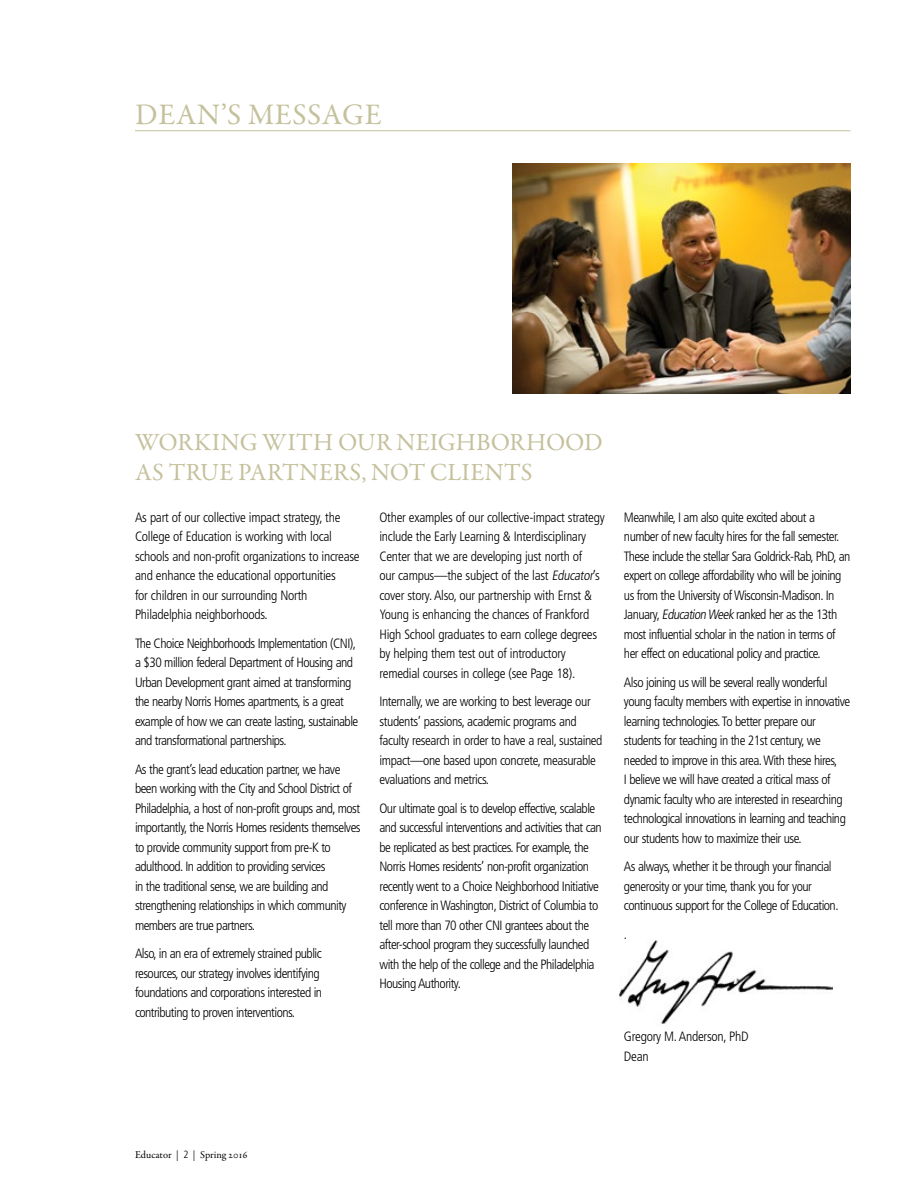
<style>
.page{position:relative;width:918px;height:1188px;background:#fff}
.page>*{position:absolute;margin:0;border:0;box-sizing:border-box;transform-origin:0 0}
.t1{font:30px "Garamond Premr Pro";letter-spacing:.02em;color:#c5c19d}
.t2{font:24.75px/30px "Garamond Premr Pro";letter-spacing:.005em;color:#c5c19d}
.t3{font:300 condensed 13.5px/19.5px "Frutiger LT Std";letter-spacing:-.04em;color:#000}
.t4{font:300 condensed 13.5px/19.5px "Frutiger LT Std";letter-spacing:-.02em;color:#000}
.t5{font:10.5px "Garamond Premr Pro";color:#000}
.s1{font-style:italic}
.s2{font-family:"Helvetica Neue LT Std";font-weight:100;font-size:15px}
.s3{font-family:"Frutiger LT Std";font-weight:300;font-stretch:condensed}
</style>
<div class="page">
<img style="left:619px;top:941px;width:213px;height:83px">
<hr style="left:135px;top:130px;width:715px;height:1px;background:#c5c19d">
<img style="left:513px;top:163px;width:337px;height:230px">
<h2 class="t1" style="left:135px;top:97px;width:248px">DEAN’S MESSAGE</h2>
<h3 class="t2" style="left:135px;top:427px;width:469px">WORKING WITH OUR NEIGHBORHOOD<br>AS TRUE PARTNERS, NOT CLIENTS</h3>
<p class="t4" style="left:135px;top:508px;width:226px">As part of our collective impact strategy, the College of Education is working with local schools and non-profit organizations to increase and enhance the educational opportunities<br>for children in our surrounding North Philadelphia neighborhoods.</p>
<p class="t3" style="left:135px;top:634px;width:225px">The Choice Neighborhoods Implementation (CNI), a $30 million federal Department of Housing and Urban Development grant aimed at transforming the nearby Norris Homes apartments, is a great example of how we can create lasting, sustainable and transformational partnerships.</p>
<p class="t3" style="left:135px;top:759px;width:227px">As the grant’s lead education partner, we have been working with the City and School District of Philadelphia, a host of non-profit groups and, most importantly, the Norris Homes residents themselves to provide community support from pre-K to adulthood. In addition to providing services<br>in the traditional sense, we are building and strengthening relationships in which community members are true partners.</p>
<p class="t3" style="left:135px;top:944px;width:189px">Also, in an era of extremely strained public resources, our strategy involves identifying foundations and corporations interested in contributing to proven interventions.</p>
<p class="t4" style="left:379px;top:508px;width:227px">Other examples of our collective-impact strategy include the Early Learning &amp; Interdisciplinary Center that we are developing just north of<br>our campus—the subject of the last <span class="s1">Educator</span>’s cover story. Also, our partnership with Ernst &amp; Young is enhancing the chances of Frankford High School graduates to earn college degrees by helping them test out of introductory remedial courses in college (see Page 18).</p>
<p class="t3" style="left:379px;top:692px;width:225px">Internally, we are working to best leverage our students’ passions, academic programs and faculty research in order to have a real, sustained impact—one based upon concrete, measurable evaluations and metrics.</p>
<p class="t3" style="left:379px;top:798px;width:224px">Our ultimate goal is to develop effective, scalable and successful interventions and activities that can be replicated as best practices. For example, the Norris Homes residents’ non-profit organization recently went to a Choice Neighborhood Initiative conference in Washington, District of Columbia to tell more than 70 other CNI grantees about the after-school program they successfully launched with the help of the college and the Philadelphia Housing Authority.</p>
<p class="t3" style="left:624px;top:508px;width:228px">Meanwhile, I am also quite excited about a number of new faculty hires for the fall semester.<br>These include the stellar Sara Goldrick-Rab, PhD, an expert on college affordability who will be joining us from the University of Wisconsin-Madison. In January, <span class="s1">Education Week</span>ranked her as the 13th most influential scholar in the nation in terms of her effect on educational policy and practice.</p>
<p class="t3" style="left:624px;top:673px;width:228px">Also joining us will be several really wonderful young faculty members with expertise in innovative learning technologies. To better prepare our students for teaching in the 21st century, we needed to improve in this area. With these hires,<br>I believe we will have created a critical mass of dynamic faculty who are interested in researching technological innovations in learning and teaching our students how to maximize their use.</p>
<p class="t3" style="left:624px;top:857px;width:216px">As always, whether it be through your financial generosity or your time, thank you for your continuous support for the College of Education.</p>
<p class="t3" style="left:624px;top:924px;width:5px">.</p>
<p class="t4" style="left:624px;top:1027px;width:126px">Gregory M. Anderson, PhD<br>Dean</p>
<p class="t5" style="left:135px;top:1148px;width:114px">Educator <span class="s2">l</span> <span class="s3">2</span> <span class="s2">l</span> Spring 2016</p>
</div>
